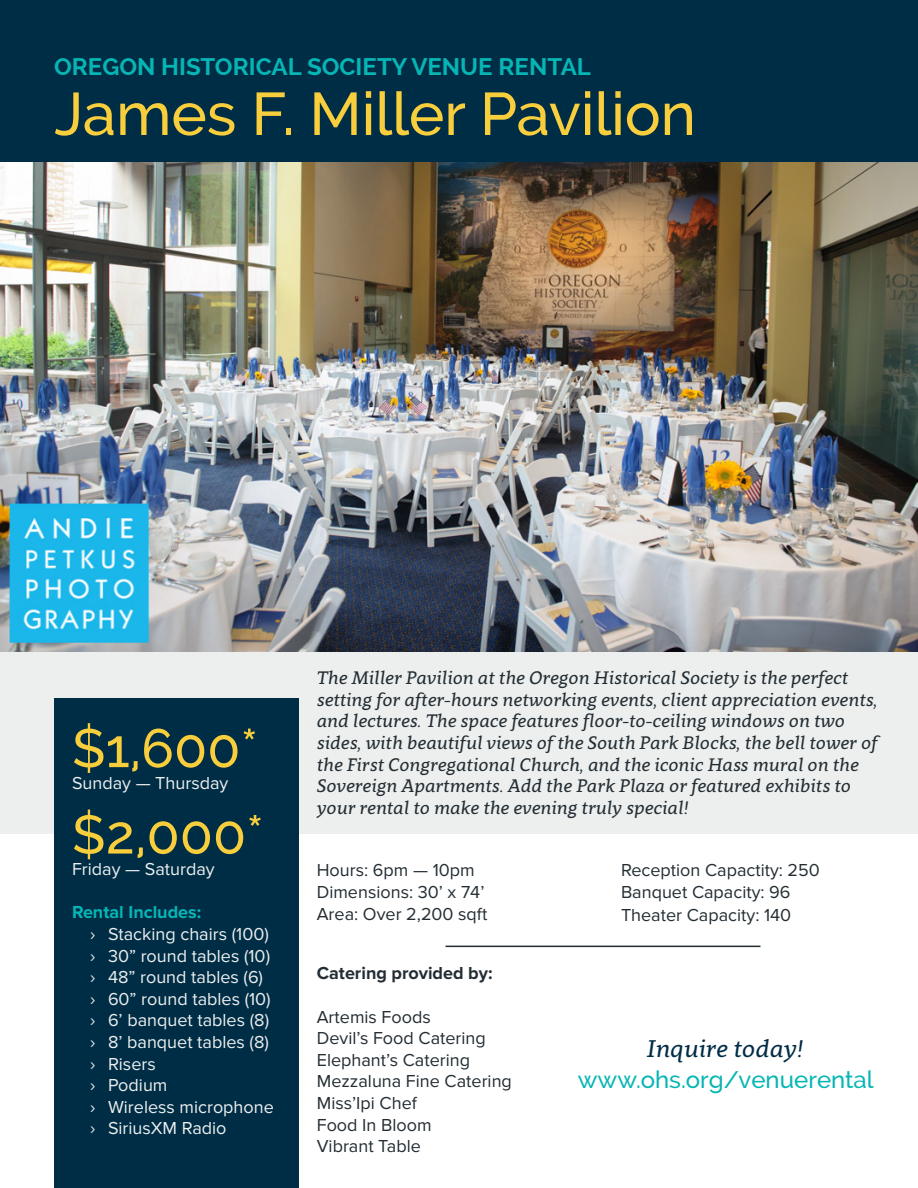
<style>
.page{position:relative;width:918px;height:1188px;background:#fff}
.page>*{position:absolute;margin:0;border:0;box-sizing:border-box;transform-origin:0 0}
.t1{font:500 60px "Raleway";color:#f8ce3d}
.t2{font:500 54px "Raleway";color:#f8ce3d}
.t3{font:700 24px "Raleway";color:#06b6b5}
.t4{font:500 24px "Raleway";color:#06b6b5}
.t5{font:italic 24px "Clavo";color:#002d46}
.t6{font:italic 18px/21.6px "Clavo";color:#232d33}
.t7{font:18px/21.6px "Proxima Nova";color:#232d33}
.t8{font:18px/21.6px "Proxima Nova";color:#ecefee}
.t9{font:700 18px "Proxima Nova";color:#232d33}
.t10{font:700 18px "Proxima Nova";color:#06b6b5}
</style>
<div class="page">
<div style="left:0;top:652px;width:918px;height:181px;background:#ecefee"></div>
<img style="left:0;top:162px;width:918px;height:490px">
<div style="left:0;top:0;width:918px;height:162px;background:#002d46"></div>
<div style="left:54px;top:698px;width:245px;height:490px;background:#002d46"></div>
<hr style="left:446px;top:946px;width:314px;height:1px;background:#232d33">
<h3 class="t3" style="left:54px;top:53px;width:539px">OREGON HISTORICAL SOCIETY VENUE RENTAL</h3>
<h1 class="t1" style="left:54px;top:79px;width:643px">James F. Miller Pavilion</h1>
<h2 class="t2" style="left:72px;top:717px;width:188px">$1,600*</h2>
<p class="t8" style="left:72px;top:772px;width:158px">Sunday — Thursday</p>
<h2 class="t2" style="left:72px;top:803px;width:193px">$2,000*</h2>
<p class="t8" style="left:72px;top:859px;width:144px">Friday — Saturday</p>
<p class="t10" style="left:72px;top:902px;width:131px">Rental Includes:</p>
<p class="t8" style="left:90px;top:923px;width:185px">› Stacking chairs (100) › 30” round tables (10) › 48” round tables (6)<br>› 60” round tables (10) › 6’ banquet tables (8) › 8’ banquet tables (8) › Risers<br>› Podium<br>› Wireless microphone › SiriusXM Radio</p>
<p class="t6" style="left:317px;top:666px;width:562px">The Miller Pavilion at the Oregon Historical Society is the perfect setting for after-hours networking events, client appreciation events, and lectures. The space features floor-to-ceiling windows on two sides, with beautiful views of the South Park Blocks, the bell tower of the First Congregational Church, and the iconic Hass mural on the Sovereign Apartments. Add the Park Plaza or featured exhibits to your rental to make the evening truly special!</p>
<p class="t7" style="left:317px;top:860px;width:172px">Hours: 6pm — 10pm<br>Dimensions: 30’ x 74’<br>Area: Over 2,200 sqft</p>
<p class="t7" style="left:621px;top:860px;width:200px">Reception Capactity: 250<br>Banquet Capacity: 96</p>
<p class="t7" style="left:621px;top:905px;width:172px">Theater Capacity: 140</p>
<p class="t9" style="left:317px;top:963px;width:177px">Catering provided by:</p>
<p class="t7" style="left:317px;top:1006px;width:197px">Artemis Foods<br>Devil’s Food Catering<br>Elephant’s Catering<br>Mezzaluna Fine Catering<br>Miss’Ipi Chef<br>Food In Bloom<br>Vibrant Table</p>
<h3 class="t5" style="left:647px;top:1031px;width:159px">Inquire today!</h3>
<h3 class="t4" style="left:578px;top:1066px;width:297px">www.ohs.org/venuerental</h3>
</div>
